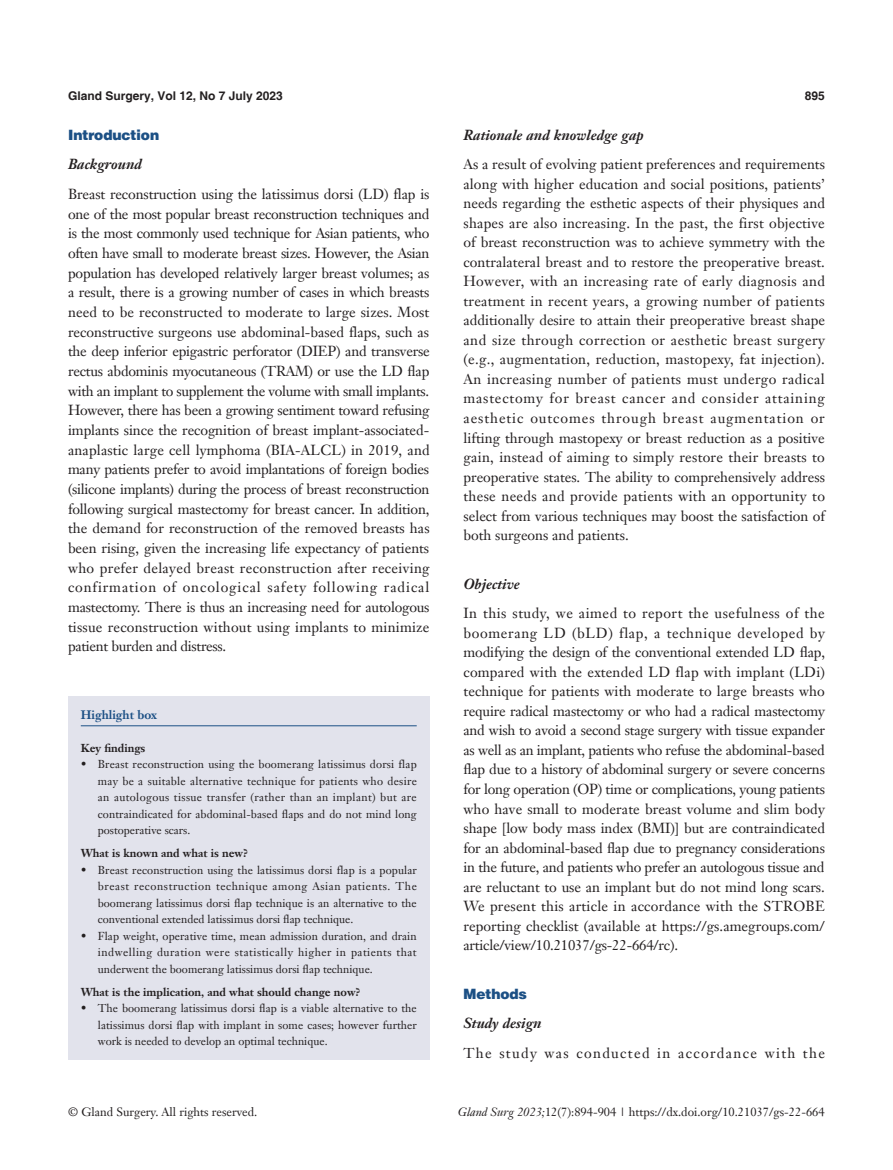
<style>
.page{position:relative;width:893px;height:1170px;background:#fff}
.page>*{position:absolute;margin:0;border:0;box-sizing:border-box;transform-origin:0 0}
.t1{font:14.25px/19.5px "Janson Text LT";color:#231f20;text-align:justify}
._2ji-zhengti{font:italic 700 14.25px "Janson Text LT";color:#231f20}
.t2{font:14.25px "Janson Text LT";letter-spacing:.095em;color:#231f20}
._1ji-zhengti{font:900 14.25px "Helvetica";color:#1c5085}
._2ji-6_5{font:italic 700 14.25px "Janson Text LT";color:#231f20}
._1ji-6_5{font:900 14.25px "Helvetica";color:#1c5085}
.t3{font:12px "Janson Text LT";color:#231f20}
.t4{font:700 12px "Helvetica";color:#231f20}
.Cite{font:700 12px "Janson Text LT";color:#1c5085}
.box-zhengwen-1_5mm{font:11.25px/16.5px "Janson Text LT";color:#231f20;text-align:justify}
.box-zhengwen{font:11.25px/16.5px "Janson Text LT";color:#231f20;text-align:justify}
.box-biaoti{font:700 11.25px "Janson Text LT";color:#231f20}
.s1{font-style:italic}
</style>
<div class="page">
<div style="left:68px;top:696px;width:361px;height:363px;background:#e2e3ec"></div>
<hr style="left:81px;top:725px;width:336px;height:1px;background:#1c5085">
<p class="t4" style="left:68px;top:88px;width:216px">Gland Surgery, Vol 12, No 7 July 2023</p>
<p class="t4" style="left:805px;top:88px;width:22px">895</p>
<p class="_1ji-zhengti" style="left:68px;top:126px;width:93px">Introduction</p>
<p class="_2ji-zhengti" style="left:68px;top:155px;width:75px">Background</p>
<p class="t1" style="left:68px;top:184px;width:363px">Breast reconstruction using the latissimus dorsi (LD) flap is one of the most popular breast reconstruction techniques and is the most commonly used technique for Asian patients, who often have small to moderate breast sizes. However, the Asian population has developed relatively larger breast volumes; as a result, there is a growing number of cases in which breasts need to be reconstructed to moderate to large sizes. Most reconstructive surgeons use abdominal-based flaps, such as the deep inferior epigastric perforator (DIEP) and transverse rectus abdominis myocutaneous (TRAM) or use the LD flap with an implant to supplement the volume with small implants.<br>However, there has been a growing sentiment toward refusing implants since the recognition of breast implant-associated&shy;anaplastic large cell lymphoma (BIA-ALCL) in 2019, and many patients prefer to avoid implantations of foreign bodies (silicone implants) during the process of breast reconstruction following surgical mastectomy for breast cancer. In addition, the demand for reconstruction of the removed breasts has been rising, given the increasing life expectancy of patients who prefer delayed breast reconstruction after receiving confirmation of oncological safety following radical mastectomy. There is thus an increasing need for autologous tissue reconstruction without using implants to minimize patient burden and distress.</p>
<p class="Cite" style="left:81px;top:707px;width:78px">Highlight box</p>
<p class="box-biaoti" style="left:81px;top:740px;width:66px">Key findings</p>
<p class="box-zhengwen-1_5mm" style="left:98px;top:756px;width:321px;text-indent:-17px">• Breast reconstruction using the boomerang latissimus dorsi flap may be a suitable alternative technique for patients who desire an autologous tissue transfer (rather than an implant) but are contraindicated for abdominal-based flaps and do not mind long postoperative scars.</p>
<p class="box-biaoti" style="left:81px;top:846px;width:169px">What is known and what is new?</p>
<p class="box-zhengwen" style="left:98px;top:861px;width:321px;text-indent:-17px">• Breast reconstruction using the latissimus dorsi flap is a popular breast reconstruction technique among Asian patients. The boomerang latissimus dorsi flap technique is an alternative to the conventional extended latissimus dorsi flap technique.</p>
<p class="box-zhengwen-1_5mm" style="left:98px;top:927px;width:320px;text-indent:-17px">• Flap weight, operative time, mean admission duration, and drain indwelling duration were statistically higher in patients that underwent the boomerang latissimus dorsi flap technique.</p>
<p class="box-biaoti" style="left:81px;top:984px;width:281px">What is the implication, and what should change now?</p>
<p class="box-zhengwen" style="left:98px;top:999px;width:321px;text-indent:-17px">• The boomerang latissimus dorsi flap is a viable alternative to the latissimus dorsi flap with implant in some cases; however further work is needed to develop an optimal technique.</p>
<p class="_2ji-zhengti" style="left:463px;top:126px;width:182px">Rationale and knowledge gap</p>
<p class="t1" style="left:463px;top:154px;width:363px">As a result of evolving patient preferences and requirements along with higher education and social positions, patients’ needs regarding the esthetic aspects of their physiques and shapes are also increasing. In the past, the first objective of breast reconstruction was to achieve symmetry with the contralateral breast and to restore the preoperative breast.<br>However, with an increasing rate of early diagnosis and treatment in recent years, a growing number of patients additionally desire to attain their preoperative breast shape and size through correction or aesthetic breast surgery (e.g., augmentation, reduction, mastopexy, fat injection).<br>An increasing number of patients must undergo radical mastectomy for breast cancer and consider attaining aesthetic outcomes through breast augmentation or lifting through mastopexy or breast reduction as a positive gain, instead of aiming to simply restore their breasts to preoperative states. The ability to comprehensively address these needs and provide patients with an opportunity to select from various techniques may boost the satisfaction of both surgeons and patients.</p>
<p class="_2ji-6_5" style="left:463px;top:574px;width:58px">Objective</p>
<p class="t1" style="left:463px;top:603px;width:363px">In this study, we aimed to report the usefulness of the boomerang LD (bLD) flap, a technique developed by modifying the design of the conventional extended LD flap, compared with the extended LD flap with implant (LDi) technique for patients with moderate to large breasts who require radical mastectomy or who had a radical mastectomy and wish to avoid a second stage surgery with tissue expander as well as an implant, patients who refuse the abdominal-based flap due to a history of abdominal surgery or severe concerns for long operation (OP) time or complications, young patients who have small to moderate breast volume and slim body shape [low body mass index (BMI)] but are contraindicated for an abdominal-based flap due to pregnancy considerations in the future, and patients who prefer an autologous tissue and are reluctant to use an implant but do not mind long scars.<br>We present this article in accordance with the STROBE reporting checklist (available at https://gs.amegroups.com/ article/view/10.21037/gs-22-664/rc).</p>
<p class="_1ji-6_5" style="left:463px;top:984px;width:65px">Methods</p>
<p class="_2ji-zhengti" style="left:463px;top:1014px;width:80px">Study design</p>
<p class="t2" style="left:463px;top:1043px;width:363px">The study was conducted in accordance with the</p>
<p class="t3" style="left:68px;top:1104px;width:191px">© Gland Surgery. All rights reserved.</p>
<p class="t3" style="left:458px;top:1104px;width:368px"><span class="s1">Gland Surg 2023;</span>12(7):894-904 | https://dx.doi.org/10.21037/gs-22-664</p>
</div>
